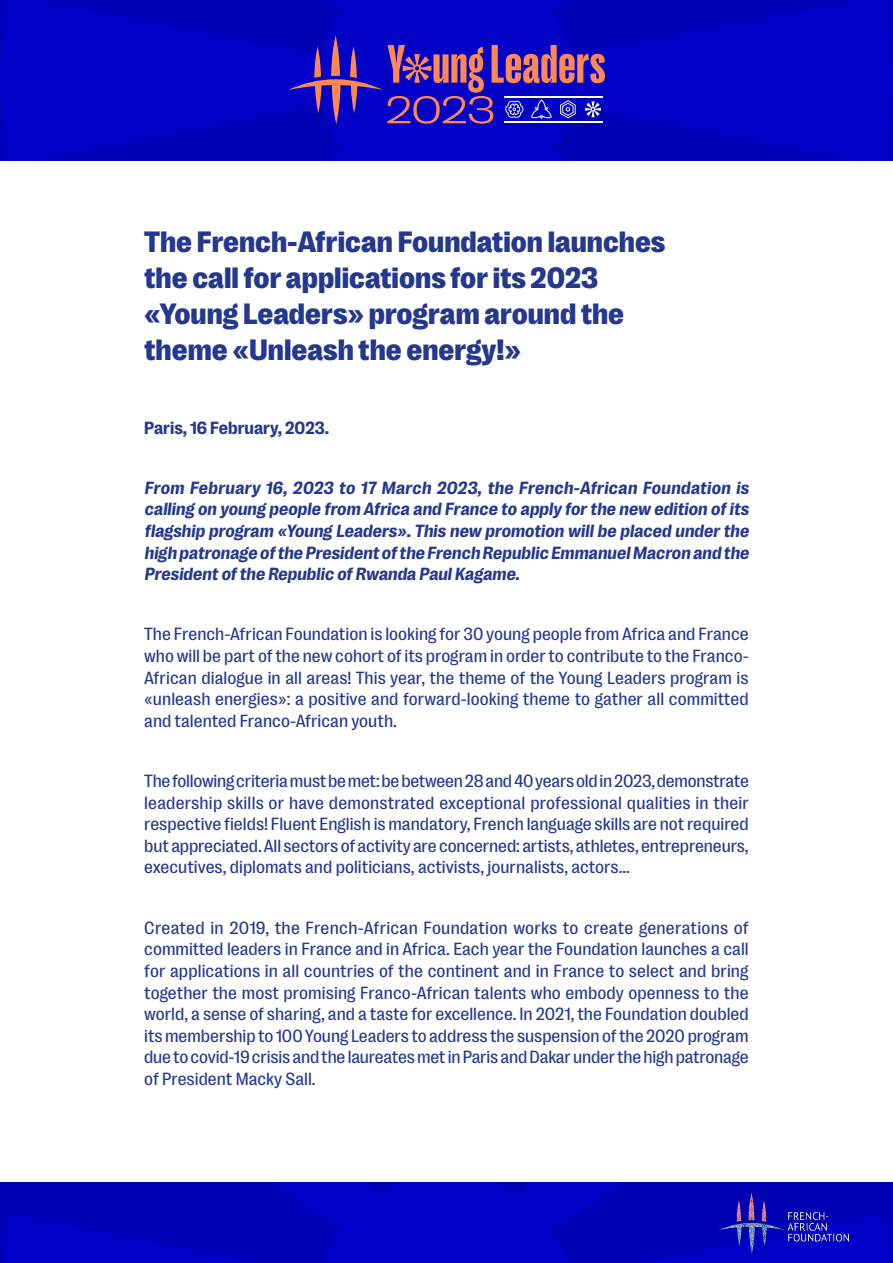
<style>
.page{position:relative;width:893px;height:1263px;background:#fff}
.page>*{position:absolute;margin:0;border:0;box-sizing:border-box;transform-origin:0 0}
.t1{font:30px/36px "Right Grotesk Dark";color:#24388d}
.t2{font:18px/21.6px "Right Grotesk";color:#24388d;text-align:justify}
.t3{font:700 18px/21.6px "Right Grotesk";color:#24388d;text-align:justify}
</style>
<div class="page">
<svg style="left:0;top:0;width:893px;height:161px;background:#0000c1"></svg>
<svg style="left:0;top:1182px;width:893px;height:81px;background:#0000bd"></svg>
<svg style="left:288px;top:35px;width:317px;height:89px;background:#3e24ad"></svg>
<img style="left:718px;top:1192px;width:130px;height:61px">
<h1 class="t1" style="left:144px;top:224px;width:523px">The French-African Foundation launches the call for applications for its 2023 «Young Leaders» program around the theme «Unleash the energy!»</h1>
<p class="t3" style="left:144px;top:416px;width:187px">Paris, 16 February, 2023.</p>
<p class="t3" style="left:144px;top:477px;width:609px">From February 16, 2023 to 17 March 2023, the French-African Foundation is calling on young people from Africa and France to apply for the new edition of its flagship program «Young Leaders».This new promotion will be placed under the high patronage of the President of the French Republic EmmanuelMacron and the President of the Republic of Rwanda PaulKagame.</p>
<p class="t2" style="left:144px;top:623px;width:606px">The French-African Foundation is looking for 30 young people from Africa and France who will be part of the new cohort of its program in order to contribute to the Franco-African dialogue in all areas! This year, the theme of the Young Leaders program is «unleash energies»: a positive and forward-looking theme to gather all committed and talented Franco-African youth.</p>
<p class="t2" style="left:144px;top:770px;width:606px">The following criteria must be met: be between 28 and 40 years old in 2023, demonstrate leadership skills or have demonstrated exceptional professional qualities in their respective fields! Fluent English is mandatory, French language skills are not required but appreciated. All sectors of activity are concerned: artists, athletes, entrepreneurs, executives, diplomats and politicians, activists, journalists, actors...</p>
<p class="t2" style="left:144px;top:916px;width:606px">Created in 2019, the French-African Foundation works to create generations of committed leaders in France and in Africa. Each year the Foundation launches a call for applications in all countries of the continent and in France to select and bring together the most promising Franco-African talents who embody openness to the world, a sense of sharing, and a taste for excellence. In 2021, the Foundation doubled its membership to 100 Young Leaders to address the suspension of the 2020 program due to covid-19 crisis and the laureates met in Paris and Dakar under the high patronage of President Macky Sall.</p>
</div>
